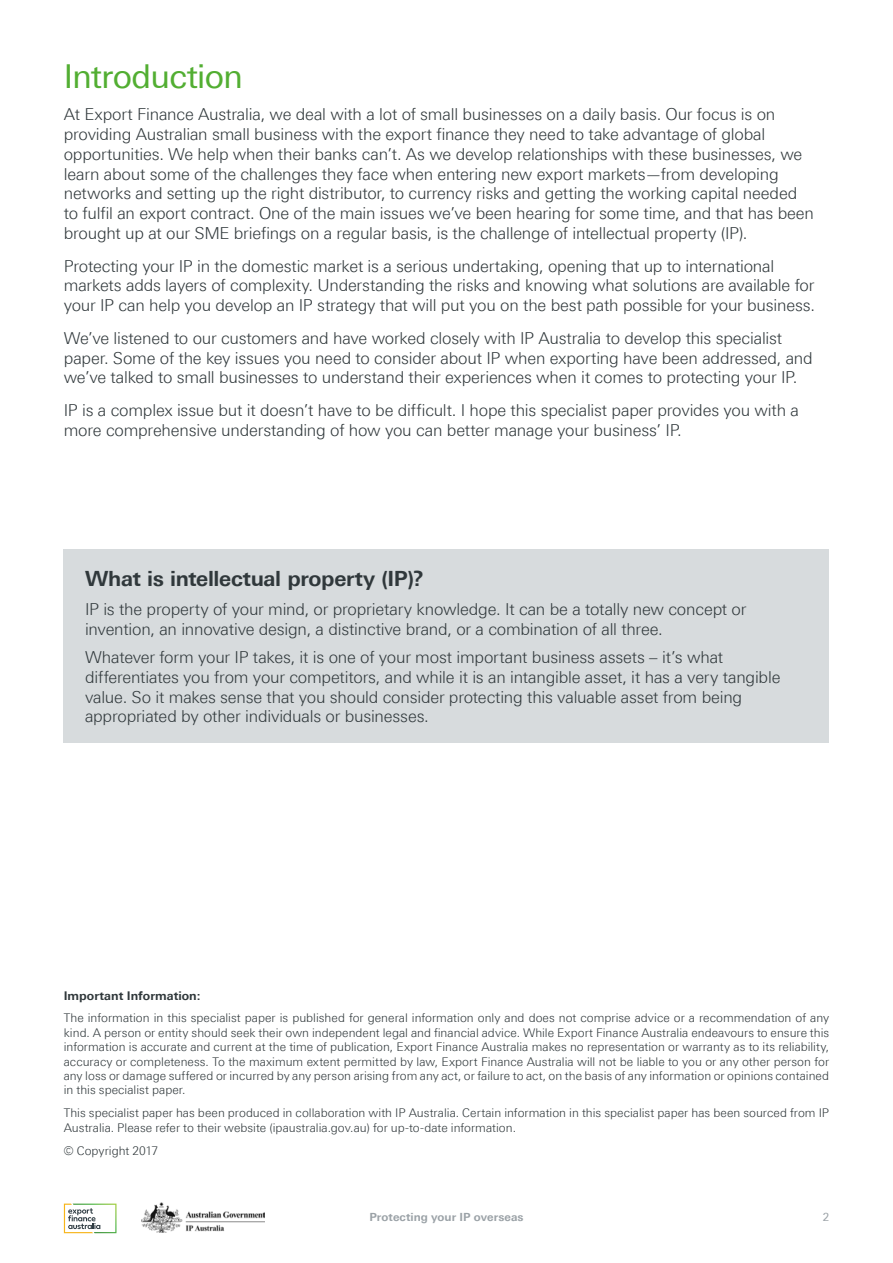
<style>
.page{position:relative;width:893px;height:1263px;background:#fff}
.page>*{position:absolute;margin:0;border:0;box-sizing:border-box;transform-origin:0 0}
.t1{font:33px "Linotype Univers 430";letter-spacing:-.02em;color:#52ae32}
.t2{font:700 21px "Linotype Univers 630";letter-spacing:-.015em;color:#30383b}
.t3{font:300 16.5px/19.8px "Linotype Univers 330";letter-spacing:-.015em;color:#30383b}
.t4{font:300 12px/14.4px "Linotype Univers 330";color:#30383b;text-align:justify}
.t5{font:700 12px "Linotype Univers 630";color:#30383b}
.t6{font:700 11.25px "Linotype Univers 630";letter-spacing:.005em;color:#9ba2a7}
.t7{font:11.25px "Linotype Univers 430";color:#9ba2a7}
</style>
<div class="page">
<img style="left:141px;top:1202px;width:123px;height:30px">
<svg style="left:64px;top:1203px;width:52px;height:30px"></svg>
<div style="left:64px;top:549px;width:765px;height:194px;background:#d7dbdd"></div>
<h1 class="t1" style="left:64px;top:57px;width:181px">Introduction</h1>
<p class="t3" style="left:64px;top:104px;width:752px">At Export Finance Australia, we deal with a lot of small businesses on a daily basis. Our focus is on providing Australian small business with the export finance they need to take advantage of global opportunities. We help when their banks can’t. As we develop relationships with these businesses, we learn about some of the challenges they face when entering new export markets—from developing networks and setting up the right distributor, to currency risks and getting the working capital needed to fulfil an export contract. One of the main issues we’ve been hearing for some time, and that has been brought up at our SME briefings on a regular basis, is the challenge of intellectual property (IP).</p>
<p class="t3" style="left:64px;top:256px;width:753px">Protecting your IP in the domestic market is a serious undertaking, opening that up to international markets adds layers of complexity. Understanding the risks and knowing what solutions are available for your IP can help you develop an IP strategy that will put you on the best path possible for your business.</p>
<p class="t3" style="left:64px;top:328px;width:750px">We’ve listened to our customers and have worked closely with IP Australia to develop this specialist paper. Some of the key issues you need to consider about IP when exporting have been addressed, and we’ve talked to small businesses to understand their experiences when it comes to protecting your IP.</p>
<p class="t3" style="left:64px;top:400px;width:737px">IP is a complex issue but it doesn’t have to be difficult. I hope this specialist paper provides you with a more comprehensive understanding of how you can better manage your business’ IP.</p>
<p class="t2" style="left:85px;top:566px;width:340px">What is intellectual property (IP)?</p>
<p class="t3" style="left:85px;top:599px;width:663px">IP is the property of your mind, or proprietary knowledge. It can be a totally new concept or invention, an innovative design, a distinctive brand, or a combination of all three.</p>
<p class="t3" style="left:85px;top:647px;width:697px">Whatever form your IP takes, it is one of your most important business assets – it’s what differentiates you from your competitors, and while it is an intangible asset, it has a very tangible value. So it makes sense that you should consider protecting this valuable asset from being appropriated by other individuals or businesses.</p>
<p class="t5" style="left:64px;top:988px;width:138px">Important Information:</p>
<p class="t4" style="left:64px;top:1011px;width:767px">The information in this specialist paper is published for general information only and does not comprise advice or a recommendation of any kind. A person or entity should seek their own independent legal and financial advice. While Export Finance Australia endeavours to ensure this information is accurate and current at the time of publication, Export Finance Australia makes no representation or warranty as to its reliability, accuracy or completeness. To the maximum extent permitted by law, Export Finance Australia will not be liable to you or any other person for any loss or damage suffered or incurred by any person arising from any act, or failure to act, on the basis of any information or opinions contained in this specialist paper.</p>
<p class="t4" style="left:64px;top:1106px;width:767px">This specialist paper has been produced in collaboration with IP Australia. Certain information in this specialist paper has been sourced from IP<br>Australia. Please refer to their website (ipaustralia.gov.au) for up-to-date information.</p>
<p class="t4" style="left:64px;top:1143px;width:96px">© Copyright 2017</p>
<p class="t6" style="left:369px;top:1210px;width:156px">Protecting your IP overseas</p>
<p class="t7" style="left:823px;top:1211px;width:8px">2</p>
</div>
